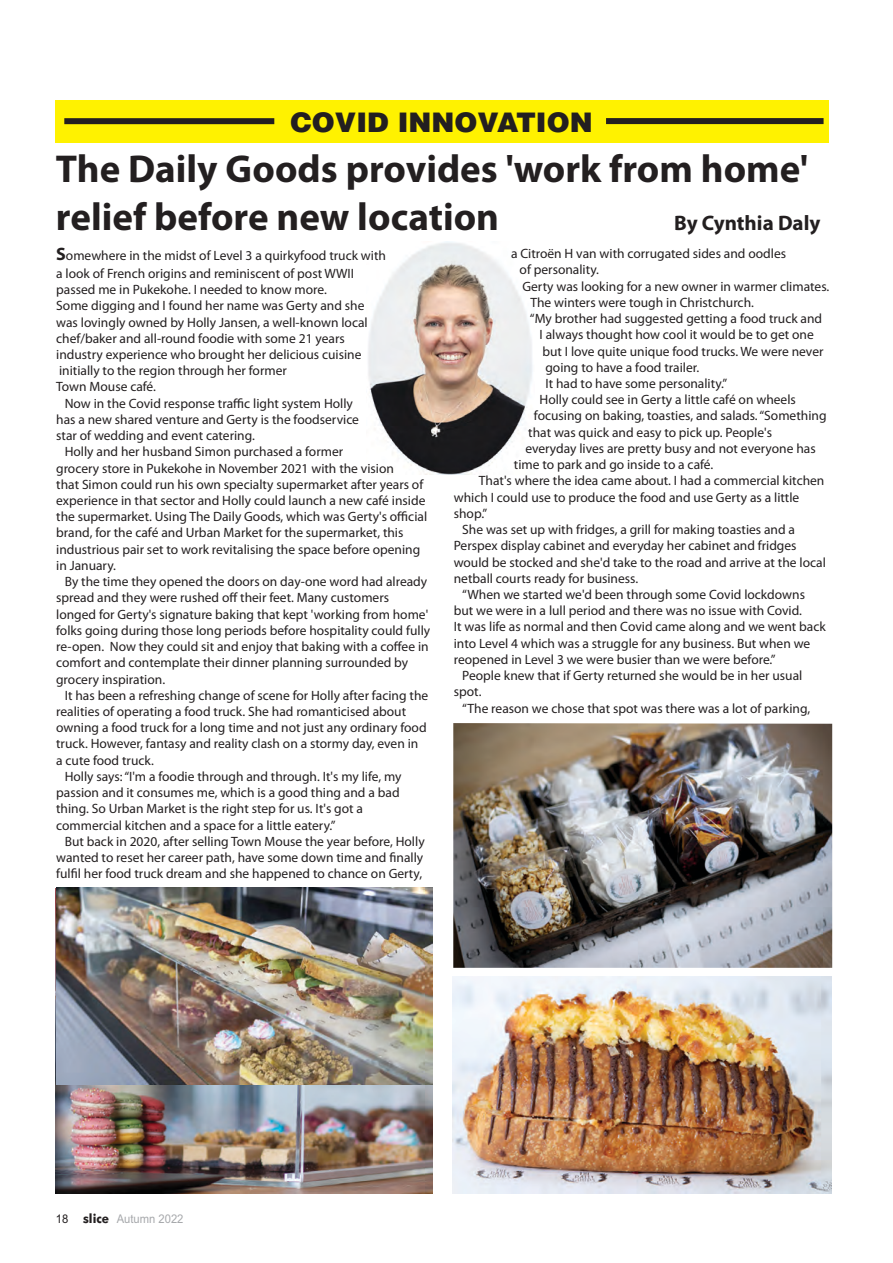
<style>
.page{position:relative;width:893px;height:1263px;background:#fff}
.page>*{position:absolute;margin:0;border:0;box-sizing:border-box;transform-origin:0 0}
.t1{font:700 39px/48.3px "Myriad Pro";color:#231f20}
.t2{font:900 27px "Helvetica LT Std";color:#231f20}
.t3{font:700 21px "Myriad Pro";color:#231f20}
.t4{font:13.5px "Myriad Pro";color:#231f20}
.t5{font:12px "Arial";color:#a7a9ac;scale:.94 1}
.s1{font-weight:700;font-size:18px}
.s2{color:#231f20}
.s3{font-family:"Futura BT";font-weight:700;font-size:12.75px;color:#231f20}
</style>
<div class="page">
<div style="left:55px;top:100px;width:774px;height:43px;background:#fff200"></div>
<div style="left:64px;top:118px;width:210px;height:6px;background:#231f20"></div>
<div style="left:606px;top:118px;width:218px;height:6px;background:#231f20"></div>
<img style="left:453px;top:976px;width:378px;height:218px">
<img style="left:368px;top:241px;width:165px;height:234px">
<img style="left:56px;top:1084px;width:377px;height:110px">
<img style="left:56px;top:887px;width:377px;height:197px">
<img style="left:453px;top:723px;width:379px;height:245px">
<p class="t2" style="left:290px;top:112px;width:304px">COVID INNOVATION</p>
<p class="t1" style="left:56px;top:148px;width:754px">The Daily Goods provides 'work from home' relief before new location</p>
<p class="t3" style="left:674px;top:214px;width:148px">By Cynthia Daly</p>
<p class="t4" style="left:56px;top:250px;width:331px"><span class="s1">S</span>omewhere in the midst of Level 3 a quirkyfood truck with</p>
<p class="t4" style="left:56px;top:268px;width:299px">a look of French origins and reminiscent of post WWII</p>
<p class="t4" style="left:56px;top:284px;width:272px">passed me in Pukekohe. I needed to know more.</p>
<p class="t4" style="left:56px;top:300px;width:310px">Some digging and I found her name was Gerty and she</p>
<p class="t4" style="left:56px;top:316px;width:313px">was lovingly owned by Holly Jansen, a well-known local</p>
<p class="t4" style="left:56px;top:333px;width:290px">chef/baker and all-round foodie with some 21 years</p>
<p class="t4" style="left:56px;top:349px;width:307px">industry experience who brought her delicious cuisine</p>
<p class="t4" style="left:59px;top:365px;width:229px">initially to the region through her former</p>
<p class="t4" style="left:56px;top:381px;width:101px">Town Mouse café.</p>
<p class="t4" style="left:65px;top:397px;width:290px">Now in the Covid response traffic light system Holly</p>
<p class="t4" style="left:56px;top:414px;width:304px">has a new shared venture and Gerty is the foodservice</p>
<p class="t4" style="left:56px;top:430px;width:200px">star of wedding and event catering.</p>
<p class="t4" style="left:65px;top:446px;width:280px">Holly and her husband Simon purchased a former</p>
<p class="t4" style="left:56px;top:462px;width:339px">grocery store in Pukekohe in November 2021 with the vision</p>
<p class="t4" style="left:56px;top:479px;width:369px">that Simon could run his own specialty supermarket after years of</p>
<p class="t4" style="left:56px;top:495px;width:371px">experience in that sector and Holly could launch a new café inside</p>
<p class="t4" style="left:56px;top:511px;width:372px">the supermarket. Using The Daily Goods, which was Gerty's official</p>
<p class="t4" style="left:56px;top:527px;width:349px">brand, for the café and Urban Market for the supermarket, this</p>
<p class="t4" style="left:56px;top:544px;width:366px">industrious pair set to work revitalising the space before opening</p>
<p class="t4" style="left:56px;top:560px;width:61px">in January.</p>
<p class="t4" style="left:65px;top:576px;width:364px">By the time they opened the doors on day-one word had already</p>
<p class="t4" style="left:56px;top:592px;width:334px">spread and they were rushed off their feet. Many customers</p>
<p class="t4" style="left:56px;top:608px;width:374px">longed for Gerty's signature baking that kept 'working from home'</p>
<p class="t4" style="left:56px;top:625px;width:375px">folks going during those long periods before hospitality could fully</p>
<p class="t4" style="left:56px;top:641px;width:374px">re-open. Now they could sit and enjoy that baking with a coffee in</p>
<p class="t4" style="left:56px;top:657px;width:353px">comfort and contemplate their dinner planning surrounded by</p>
<p class="t4" style="left:56px;top:673px;width:110px">grocery inspiration.</p>
<p class="t4" style="left:65px;top:690px;width:365px">It has been a refreshing change of scene for Holly after facing the</p>
<p class="t4" style="left:56px;top:706px;width:352px">realities of operating a food truck. She had romanticised about</p>
<p class="t4" style="left:56px;top:722px;width:372px">owning a food truck for a long time and not just any ordinary food</p>
<p class="t4" style="left:56px;top:738px;width:364px">truck. However, fantasy and reality clash on a stormy day, even in</p>
<p class="t4" style="left:56px;top:754px;width:99px">a cute food truck.</p>
<p class="t4" style="left:65px;top:771px;width:338px">Holly says: “I'm a foodie through and through. It's my life, my</p>
<p class="t4" style="left:56px;top:787px;width:345px">passion and it consumes me, which is a good thing and a bad</p>
<p class="t4" style="left:56px;top:803px;width:308px">thing. So Urban Market is the right step for us. It's got a</p>
<p class="t4" style="left:56px;top:819px;width:281px">commercial kitchen and a space for a little eatery.”</p>
<p class="t4" style="left:65px;top:836px;width:361px">But back in 2020, after selling Town Mouse the year before, Holly</p>
<p class="t4" style="left:56px;top:852px;width:369px">wanted to reset her career path, have some down time and finally</p>
<p class="t4" style="left:56px;top:868px;width:367px">fulfil her food truck dream and she happened to chance on Gerty,</p>
<p class="t4" style="left:511px;top:248px;width:277px">a Citroën H van with corrugated sides and oodles</p>
<p class="t4" style="left:520px;top:264px;width:81px">of personality.</p>
<p class="t4" style="left:522px;top:281px;width:308px">Gerty was looking for a new owner in warmer climates.</p>
<p class="t4" style="left:530px;top:297px;width:225px">The winters were tough in Christchurch.</p>
<p class="t4" style="left:530px;top:313px;width:294px">“My brother had suggested getting a food truck and</p>
<p class="t4" style="left:540px;top:329px;width:276px">I always thought how cool it would be to get one</p>
<p class="t4" style="left:542px;top:345px;width:282px">but I love quite unique food trucks. We were never</p>
<p class="t4" style="left:545px;top:362px;width:155px">going to have a food trailer.</p>
<p class="t4" style="left:545px;top:378px;width:183px">It had to have some personality.”</p>
<p class="t4" style="left:540px;top:394px;width:258px">Holly could see in Gerty a little café on wheels</p>
<p class="t4" style="left:534px;top:410px;width:294px">focusing on baking, toasties, and salads. “Something</p>
<p class="t4" style="left:528px;top:427px;width:245px">that was quick and easy to pick up. People's</p>
<p class="t4" style="left:525px;top:443px;width:292px">everyday lives are pretty busy and not everyone has</p>
<p class="t4" style="left:514px;top:459px;width:201px">time to park and go inside to a café.</p>
<p class="t4" style="left:479px;top:475px;width:347px">That's where the idea came about. I had a commercial kitchen</p>
<p class="t4" style="left:454px;top:491px;width:347px">which I could use to produce the food and use Gerty as a little</p>
<p class="t4" style="left:454px;top:508px;width:35px">shop.”</p>
<p class="t4" style="left:462px;top:524px;width:334px">She was set up with fridges, a grill for making toasties and a</p>
<p class="t4" style="left:454px;top:540px;width:344px">Perspex display cabinet and everyday her cabinet and fridges</p>
<p class="t4" style="left:454px;top:556px;width:374px">would be stocked and she'd take to the road and arrive at the local</p>
<p class="t4" style="left:454px;top:573px;width:186px">netball courts ready for business.</p>
<p class="t4" style="left:462px;top:589px;width:344px">“When we started we'd been through some Covid lockdowns</p>
<p class="t4" style="left:454px;top:605px;width:350px">but we were in a lull period and there was no issue with Covid.</p>
<p class="t4" style="left:454px;top:621px;width:373px">It was life as normal and then Covid came along and we went back</p>
<p class="t4" style="left:454px;top:637px;width:358px">into Level 4 which was a struggle for any business. But when we</p>
<p class="t4" style="left:454px;top:654px;width:323px">reopened in Level 3 we were busier than we were before.”</p>
<p class="t4" style="left:462px;top:670px;width:342px">People knew that if Gerty returned she would be in her usual</p>
<p class="t4" style="left:454px;top:686px;width:29px">spot.</p>
<p class="t4" style="left:462px;top:702px;width:349px">“The reason we chose that spot was there was a lot of parking,</p>
<p class="t5" style="left:56px;top:1214px;width:137px"><span class="s2">18</span> <span class="s3">slice</span> Autumn 2022</p>
</div>
